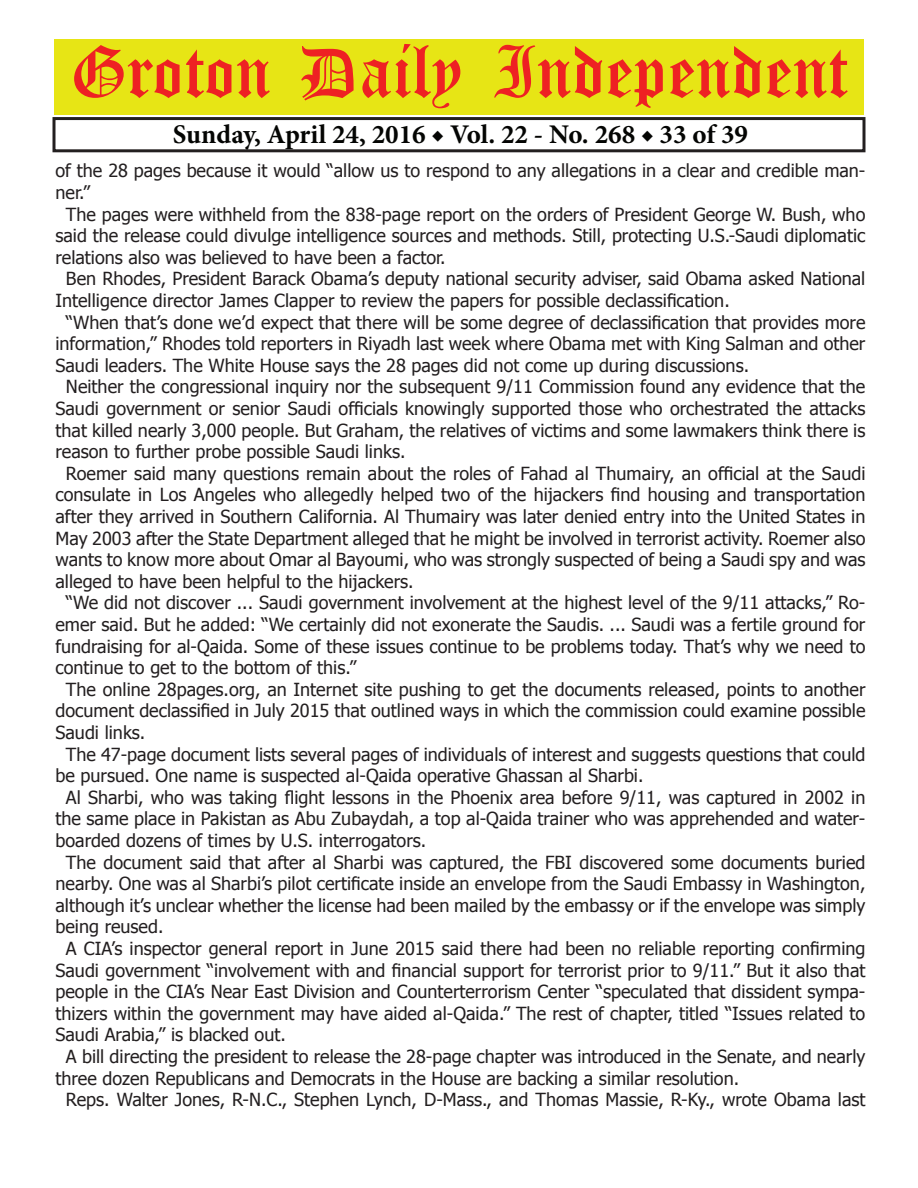
<style>
.page{position:relative;width:918px;height:1188px;background:#fff}
.page>*{position:absolute;margin:0;border:0;box-sizing:border-box;transform-origin:0 0}
.t1{font:54px "Old English Five";color:#ee2123}
.t2{font:700 27px "Minion Pro";color:#040503}
.t3{font:18px "Tahoma";color:#231f20}
</style>
<div class="page">
<div style="left:52px;top:117px;width:814px;height:35px;border:3px solid #231f20"></div>
<div style="left:54px;top:40px;width:810px;height:75px;background:#e7e515"></div>
<h1 class="t1" style="left:70px;top:47px;width:779px">Groton Daily Independent</h1>
<h2 class="t2" style="left:173px;top:116px;width:577px">Sunday, April 24, 2016 ◆ Vol. 22 - No. 268 ◆ 33 of 39</h2>
<p class="t3" style="left:56px;top:159px;width:812px">of the 28 pages because it would “allow us to respond to any allegations in a clear and credible man-</p>
<p class="t3" style="left:56px;top:180px;width:36px">ner.”</p>
<p class="t3" style="left:66px;top:202px;width:801px">The pages were withheld from the 838-page report on the orders of President George W. Bush, who</p>
<p class="t3" style="left:56px;top:224px;width:811px">said the release could divulge intelligence sources and methods. Still, protecting U.S.-Saudi diplomatic</p>
<p class="t3" style="left:56px;top:245px;width:392px">relations also was believed to have been a factor.</p>
<p class="t3" style="left:66px;top:267px;width:801px">Ben Rhodes, President Barack Obama’s deputy national security adviser, said Obama asked National</p>
<p class="t3" style="left:56px;top:288px;width:676px">Intelligence director James Clapper to review the papers for possible declassification.</p>
<p class="t3" style="left:66px;top:310px;width:801px">“When that’s done we’d expect that there will be some degree of declassification that provides more</p>
<p class="t3" style="left:56px;top:332px;width:811px">information,” Rhodes told reporters in Riyadh last week where Obama met with King Salman and other</p>
<p class="t3" style="left:56px;top:353px;width:695px">Saudi leaders. The White House says the 28 pages did not come up during discussions.</p>
<p class="t3" style="left:66px;top:375px;width:801px">Neither the congressional inquiry nor the subsequent 9/11 Commission found any evidence that the</p>
<p class="t3" style="left:56px;top:396px;width:811px">Saudi government or senior Saudi officials knowingly supported those who orchestrated the attacks</p>
<p class="t3" style="left:56px;top:418px;width:811px">that killed nearly 3,000 people. But Graham, the relatives of victims and some lawmakers think there is</p>
<p class="t3" style="left:56px;top:440px;width:352px">reason to further probe possible Saudi links.</p>
<p class="t3" style="left:66px;top:461px;width:801px">Roemer said many questions remain about the roles of Fahad al Thumairy, an official at the Saudi</p>
<p class="t3" style="left:56px;top:483px;width:811px">consulate in Los Angeles who allegedly helped two of the hijackers find housing and transportation</p>
<p class="t3" style="left:56px;top:504px;width:811px">after they arrived in Southern California. Al Thumairy was later denied entry into the United States in</p>
<p class="t3" style="left:56px;top:526px;width:811px">May 2003 after the State Department alleged that he might be involved in terrorist activity. Roemer also</p>
<p class="t3" style="left:56px;top:548px;width:811px">wants to know more about Omar al Bayoumi, who was strongly suspected of being a Saudi spy and was</p>
<p class="t3" style="left:56px;top:569px;width:360px">alleged to have been helpful to the hijackers.</p>
<p class="t3" style="left:66px;top:591px;width:801px">“We did not discover ... Saudi government involvement at the highest level of the 9/11 attacks,” Ro-</p>
<p class="t3" style="left:56px;top:612px;width:811px">emer said. But he added: “We certainly did not exonerate the Saudis. ... Saudi was a fertile ground for</p>
<p class="t3" style="left:56px;top:634px;width:811px">fundraising for al-Qaida. Some of these issues continue to be problems today. That’s why we need to</p>
<p class="t3" style="left:56px;top:656px;width:302px">continue to get to the bottom of this.”</p>
<p class="t3" style="left:66px;top:677px;width:801px">The online 28pages.org, an Internet site pushing to get the documents released, points to another</p>
<p class="t3" style="left:56px;top:699px;width:811px">document declassified in July 2015 that outlined ways in which the commission could examine possible</p>
<p class="t3" style="left:56px;top:720px;width:91px">Saudi links.</p>
<p class="t3" style="left:66px;top:742px;width:801px">The 47-page document lists several pages of individuals of interest and suggests questions that could</p>
<p class="t3" style="left:56px;top:764px;width:590px">be pursued. One name is suspected al-Qaida operative Ghassan al Sharbi.</p>
<p class="t3" style="left:66px;top:785px;width:801px">Al Sharbi, who was taking flight lessons in the Phoenix area before 9/11, was captured in 2002 in</p>
<p class="t3" style="left:56px;top:807px;width:812px">the same place in Pakistan as Abu Zubaydah, a top al-Qaida trainer who was apprehended and water-</p>
<p class="t3" style="left:56px;top:828px;width:372px">boarded dozens of times by U.S. interrogators.</p>
<p class="t3" style="left:66px;top:850px;width:801px">The document said that after al Sharbi was captured, the FBI discovered some documents buried</p>
<p class="t3" style="left:56px;top:872px;width:811px">nearby. One was al Sharbi’s pilot certificate inside an envelope from the Saudi Embassy in Washington,</p>
<p class="t3" style="left:56px;top:893px;width:811px">although it’s unclear whether the license had been mailed by the embassy or if the envelope was simply</p>
<p class="t3" style="left:56px;top:915px;width:109px">being reused.</p>
<p class="t3" style="left:66px;top:936px;width:801px">A CIA’s inspector general report in June 2015 said there had been no reliable reporting confirming</p>
<p class="t3" style="left:56px;top:958px;width:811px">Saudi government “involvement with and financial support for terrorist prior to 9/11.” But it also that</p>
<p class="t3" style="left:56px;top:980px;width:811px">people in the CIA’s Near East Division and Counterterrorism Center “speculated that dissident sympa-</p>
<p class="t3" style="left:56px;top:1001px;width:811px">thizers within the government may have aided al-Qaida.” The rest of chapter, titled “Issues related to</p>
<p class="t3" style="left:56px;top:1023px;width:232px">Saudi Arabia,” is blacked out.</p>
<p class="t3" style="left:66px;top:1044px;width:801px">A bill directing the president to release the 28-page chapter was introduced in the Senate, and nearly</p>
<p class="t3" style="left:56px;top:1066px;width:685px">three dozen Republicans and Democrats in the House are backing a similar resolution.</p>
<p class="t3" style="left:66px;top:1088px;width:801px">Reps. Walter Jones, R-N.C., Stephen Lynch, D-Mass., and Thomas Massie, R-Ky., wrote Obama last</p>
</div>
